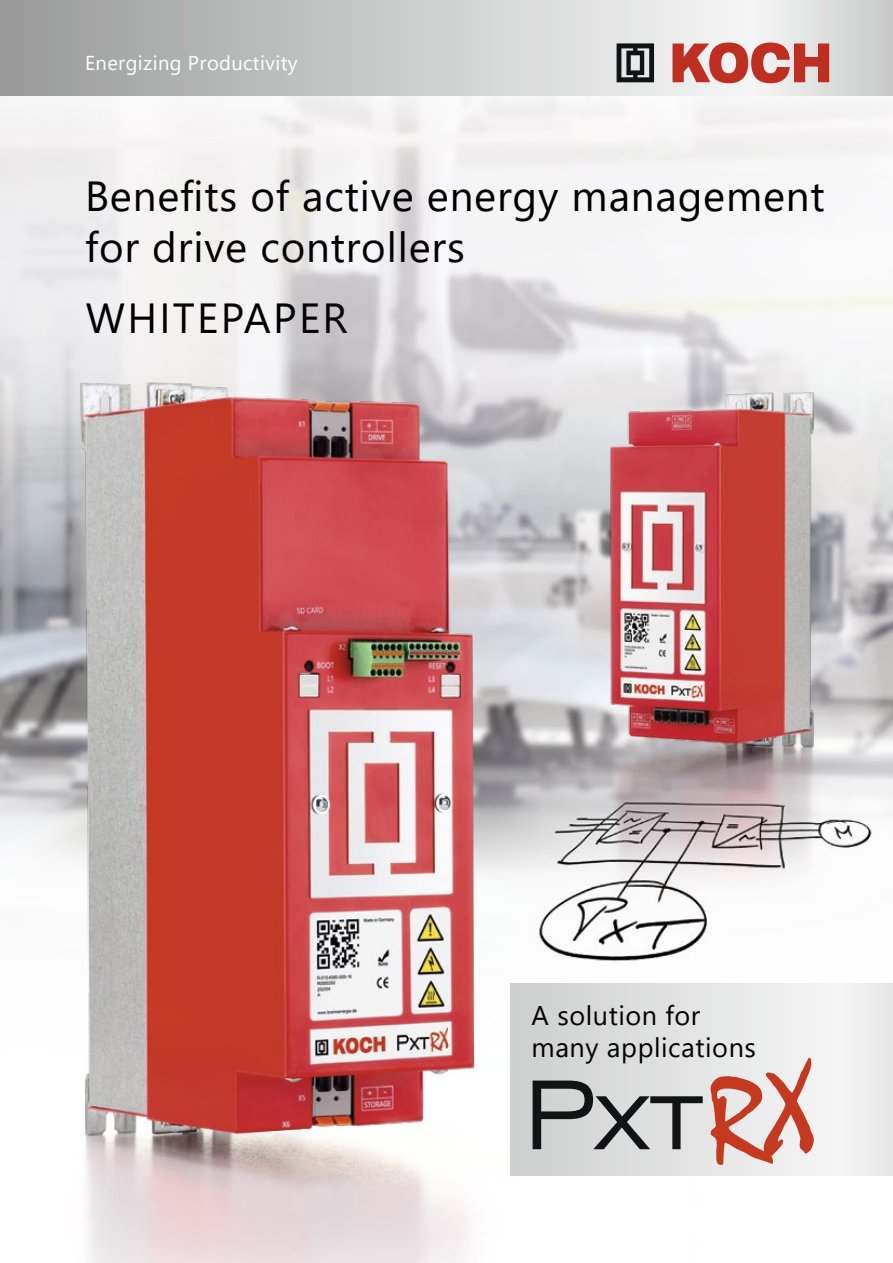
<style>
.page{position:relative;width:893px;height:1263px;background:#fff}
.page>*{position:absolute;margin:0;border:0;box-sizing:border-box;transform-origin:0 0}
.t1{font:42px/50.4px "Segoe UI";letter-spacing:.02em;color:#000}
.t2{font:42px "Segoe UI";letter-spacing:.055em;color:#000}
.t3{font:27px/32.4px "Segoe UI";letter-spacing:.02em;color:#000}
.t4{font:20.1px "Segoe UI";letter-spacing:.02em;color:#fff}
</style>
<div class="page">
<img style="left:0;top:96px;width:893px;height:1080px">
<img style="left:0;top:383px;width:699px;height:880px">
<div style="left:0;top:0;width:752px;height:96px;background:linear-gradient(to right,#9a9b9b,#f5f5f5)"></div>
<div style="left:752px;top:0;width:141px;height:96px;background:linear-gradient(to right,#f5f5f5,#c8c9c9)"></div>
<svg style="left:672px;top:43px;width:157px;height:40px"></svg>
<svg style="left:617px;top:43px;width:37px;height:39px"></svg>
<div style="left:510px;top:984px;width:329px;height:191px;background:linear-gradient(to right,#cdcdce,#f5f6f6)"></div>
<div style="left:839px;top:984px;width:54px;height:191px;background:#eee"></div>
<svg style="left:710px;top:1058px;width:104px;height:107px"></svg>
<svg style="left:533px;top:1080px;width:170px;height:69px;background:#a3a4a5"></svg>
<img style="left:448px;top:392px;width:445px;height:542px">
<p class="t4" style="left:85px;top:44px;width:214px">Energizing Productivity</p>
<p class="t1" style="left:85px;top:167px;width:741px">Benefits of active energy management for drive controllers</p>
<p class="t2" style="left:86px;top:279px;width:263px">WHITEPAPER</p>
<p class="t3" style="left:531px;top:996px;width:226px">A solution for many applications</p>
</div>
